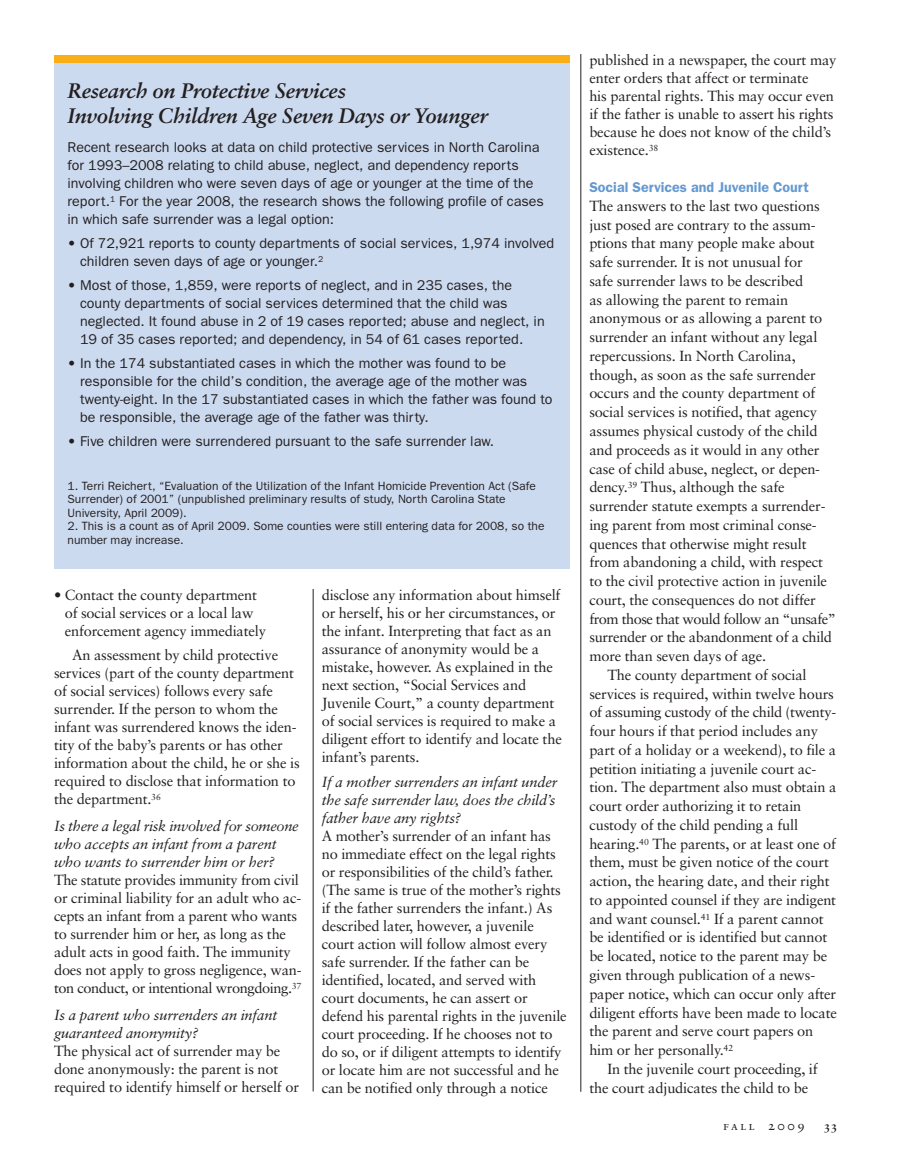
<style>
.page{position:relative;width:905px;height:1175px;background:#fff}
.page>*{position:absolute;margin:0;border:0;box-sizing:border-box;transform-origin:0 0}
.t1{font:italic 700 21px/25.2px "Sabon";letter-spacing:-.01em;color:#231f20}
.t2{font:14.7px/18px "Sabon";letter-spacing:-.01em;color:#231f20}
.t3{font:italic 14.7px/18px "Sabon";letter-spacing:-.01em;color:#231f20}
.t4{font:14.7px "Sabon";letter-spacing:-.035em;color:#231f20}
.t5{font:14.25px/18px "Franklin Gothic";color:#231f20}
.t6{font:600 14.25px "Franklin Gothic";color:#6599d1}
.t7{font:12.15px "Sabon Roman SC";color:#231f20}
.t8{font:12.15px "Sabon Bold Os F";color:#231f20}
.t9{font:12px/13.5px "Franklin Gothic";color:#231f20}
.s1{font-size:13.5px}
</style>
<div class="page">
<hr style="left:580px;top:54px;width:1px;height:1037px;background:#231f20">
<hr style="left:313px;top:589px;width:1px;height:502px;background:#231f20">
<div style="left:54px;top:57px;width:515px;height:512px;background:#ccdaef"></div>
<div style="left:54px;top:55px;width:515px;height:8px;background:#faaf18"></div>
<h1 class="t1" style="left:68px;top:79px;width:422px">Research on Protective Services<br>Involving Children Age Seven Days or Younger</h1>
<p class="t5" style="left:67px;top:138px;width:478px">Recent research looks at data on child protective services in North Carolina for 1993–2008 relating to child abuse, neglect, and dependency reports involving children who were seven days of age or younger at the time of the report.<sup>1</sup> For the year 2008, the research shows the following profile of cases in which safe surrender was a legal option:</p>
<p class="t5" style="left:80px;top:234px;width:475px;text-indent:-13px">• Of 72,921 reports to county departments of social services, 1,974 involved children seven days of age or younger.<sup>2</sup></p>
<p class="t5" style="left:80px;top:276px;width:466px;text-indent:-13px">• Most of those, 1,859, were reports of neglect, and in 235 cases, the county departments of social services determined that the child was neglected. It found abuse in 2 of 19 cases reported; abuse and neglect, in 19 of 35 cases reported; and dependency, in 54 of 61 cases reported.</p>
<p class="t5" style="left:80px;top:354px;width:474px;text-indent:-13px">• In the 174 substantiated cases in which the mother was found to be responsible for the child’s condition, the average age of the mother was twenty-eight. In the 17 substantiated cases in which the father was found to be responsible, the average age of the father was thirty.</p>
<p class="t5" style="left:68px;top:432px;width:428px">• Five children were surrendered pursuant to the safe surrender law.</p>
<p class="t9" style="left:68px;top:478px;width:470px">1. Terri Reichert, “Evaluation of the Utilization of the Infant Homicide Prevention Act (Safe<br>Surrender) of 2001” (unpublished preliminary results of study, North Carolina State<br>University, April 2009).</p>
<p class="t9" style="left:68px;top:519px;width:478px">2. This is a count as of April 2009. Some counties were still entering data for 2008, so the number may increase.</p>
<p class="t2" style="left:65px;top:587px;width:203px;text-indent:-11px">• Contact the county department of social services or a local law enforcement agency immediately</p>
<p class="t2" style="left:54px;top:647px;width:247px;text-indent:18px">An assessment by child protective services (part of the county department of social services) follows every safe surrender. If the person to whom the infant was surrendered knows the iden&shy;tity of the baby’s parents or has other information about the child, he or she is required to disclose that information to the department.<sup>36</sup></p>
<p class="t3" style="left:54px;top:818px;width:246px">Is there a legal risk involved for someone who accepts an infant from a parent who wants to surrender him or her?</p>
<p class="t2" style="left:54px;top:872px;width:249px">The statute provides immunity from civil or criminal liability for an adult who ac&shy;cepts an infant from a parent who wants to surrender him or her, as long as the adult acts in good faith. The immunity does not apply to gross negligence, wan&shy;ton conduct, or intentional wrongdoing.<sup>37</sup></p>
<p class="t3" style="left:54px;top:1007px;width:225px">Is a parent who surrenders an infant guaranteed anonymity?</p>
<p class="t2" style="left:54px;top:1043px;width:246px">The physical act of surrender may be done anonymously: the parent is not required to identify himself or herself or</p>
<p class="t2" style="left:322px;top:587px;width:242px">disclose any information about himself or herself, his or her circumstances, or the infant. Interpreting that fact as an assurance of anonymity would be a mistake, however. As explained in the next section, “Social Services and Juvenile Court,” a county department of social services is required to make a diligent effort to identify and locate the infant’s parents.</p>
<p class="t3" style="left:322px;top:773px;width:237px">If a mother surrenders an infant under the safe surrender law, does the child’s father have any rights?</p>
<p class="t2" style="left:322px;top:827px;width:246px">A mother’s surrender of an infant has no immediate effect on the legal rights or responsibilities of the child’s father. (The same is true of the mother’s rights if the father surrenders the infant.) As described later, however, a juvenile court action will follow almost every safe surrender. If the father can be identified, located, and served with court documents, he can assert or defend his parental rights in the juvenile court proceeding. If he chooses not to do so, or if diligent attempts to identify or locate him are not successful and he can be notified only through a notice</p>
<p class="t2" style="left:589px;top:52px;width:249px">published in a newspaper, the court may enter orders that affect or terminate<br>his parental rights. This may occur even if the father is unable to assert his rights because he does not know of the child’s existence.<sup>38</sup></p>
<p class="t6" style="left:589px;top:179px;width:221px">Social Services and Juvenile Court</p>
<p class="t2" style="left:589px;top:198px;width:232px">The answers to the last two questions</p>
<p class="t2" style="left:589px;top:217px;width:228px">just posed are contrary to the assum-</p>
<p class="t2" style="left:589px;top:235px;width:227px">ptions that many people make about</p>
<p class="t2" style="left:589px;top:254px;width:215px">safe surrender. It is not unusual for</p>
<p class="t2" style="left:589px;top:273px;width:215px">safe surrender laws to be described</p>
<p class="t2" style="left:589px;top:292px;width:200px">as allowing the parent to remain</p>
<p class="t2" style="left:589px;top:310px;width:234px">anonymous or as allowing a parent to</p>
<p class="t2" style="left:589px;top:329px;width:230px">surrender an infant without any legal</p>
<p class="t2" style="left:589px;top:348px;width:208px">repercussions. In North Carolina,</p>
<p class="t2" style="left:589px;top:367px;width:228px">though, as soon as the safe surrender</p>
<p class="t2" style="left:589px;top:385px;width:227px">occurs and the county department of</p>
<p class="t2" style="left:589px;top:404px;width:229px">social services is notified, that agency</p>
<p class="t2" style="left:589px;top:423px;width:230px">assumes physical custody of the child</p>
<p class="t2" style="left:589px;top:442px;width:232px">and proceeds as it would in any other</p>
<p class="t2" style="left:589px;top:460px;width:232px">case of child abuse, neglect, or depen-</p>
<p class="t2" style="left:589px;top:479px;width:197px">dency.<sup>39</sup> Thus, although the safe</p>
<p class="t2" style="left:589px;top:498px;width:238px">surrender statute exempts a surrender-</p>
<p class="t2" style="left:589px;top:517px;width:229px">ing parent from most criminal conse-</p>
<p class="t2" style="left:589px;top:535px;width:219px">quences that otherwise might result</p>
<p class="t2" style="left:589px;top:554px;width:235px">from abandoning a child, with respect</p>
<p class="t2" style="left:589px;top:573px;width:239px">to the civil protective action in juvenile</p>
<p class="t2" style="left:589px;top:592px;width:228px">court, the consequences do not differ</p>
<p class="t4" style="left:589px;top:612px;width:248px">from those that would follow an “unsafe”</p>
<p class="t2" style="left:589px;top:629px;width:244px">surrender or the abandonment of a child</p>
<p class="t2" style="left:589px;top:648px;width:178px">more than seven days of age.</p>
<p class="t2" style="left:607px;top:667px;width:201px">The county department of social</p>
<p class="t2" style="left:589px;top:685px;width:246px">services is required, within twelve hours</p>
<p class="t2" style="left:589px;top:704px;width:248px">of assuming custody of the child (twenty-</p>
<p class="t2" style="left:589px;top:723px;width:230px">four hours if that period includes any</p>
<p class="t2" style="left:589px;top:742px;width:248px">part of a holiday or a weekend), to file a</p>
<p class="t2" style="left:589px;top:760px;width:228px">petition initiating a juvenile court ac-</p>
<p class="t2" style="left:589px;top:779px;width:248px">tion. The department also must obtain a</p>
<p class="t2" style="left:589px;top:798px;width:213px">court order authorizing it to retain</p>
<p class="t2" style="left:589px;top:817px;width:210px">custody of the child pending a full</p>
<p class="t2" style="left:589px;top:835px;width:248px">hearing.<sup>40</sup> The parents, or at least one of</p>
<p class="t2" style="left:589px;top:854px;width:241px">them, must be given notice of the court</p>
<p class="t2" style="left:589px;top:873px;width:242px">action, the hearing date, and their right</p>
<p class="t2" style="left:589px;top:892px;width:248px">to appointed counsel if they are indigent</p>
<p class="t2" style="left:589px;top:910px;width:236px">and want counsel.<sup>41</sup> If a parent cannot</p>
<p class="t2" style="left:589px;top:929px;width:239px">be identified or is identified but cannot</p>
<p class="t2" style="left:589px;top:948px;width:239px">be located, notice to the parent may be</p>
<p class="t2" style="left:589px;top:967px;width:227px">given through publication of a news-</p>
<p class="t2" style="left:589px;top:985px;width:248px">paper notice, which can occur only after</p>
<p class="t2" style="left:589px;top:1004px;width:249px">diligent efforts have been made to locate</p>
<p class="t2" style="left:589px;top:1023px;width:225px">the parent and serve court papers on</p>
<p class="t2" style="left:589px;top:1042px;width:145px">him or her personally.<sup>42</sup></p>
<p class="t2" style="left:607px;top:1060px;width:212px">In the juvenile court proceeding, if</p>
<p class="t2" style="left:589px;top:1079px;width:220px">the court adjudicates the child to be</p>
<p class="t7" style="left:723px;top:1120px;width:83px">fall <span class="s1">2009</span></p>
<p class="t8" style="left:823px;top:1120px;width:15px">33</p>
</div>
